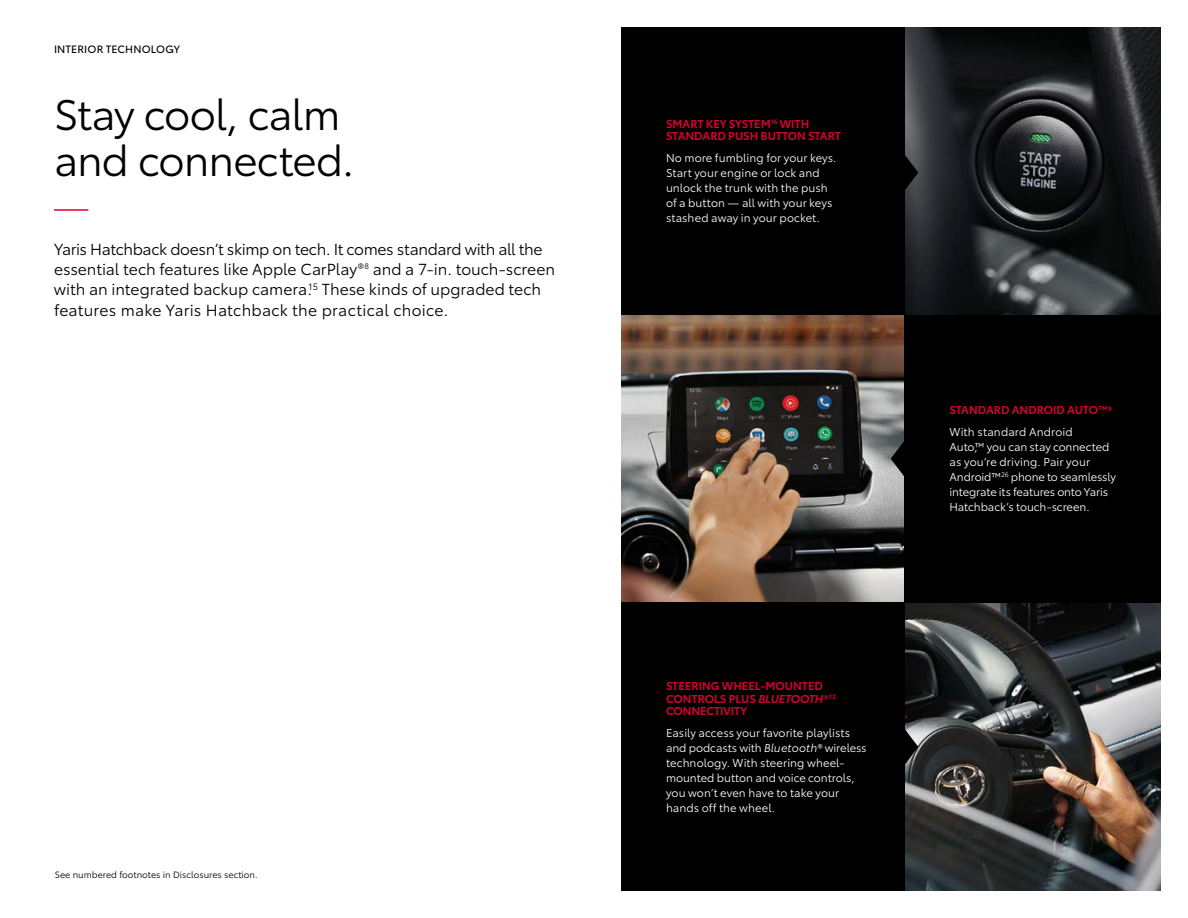
<style>
.page{position:relative;width:1188px;height:918px;background:#fff}
.page>*{position:absolute;margin:0;border:0;box-sizing:border-box;transform-origin:0 0}
.t1{font:42px/46.5px "Toyota Type";letter-spacing:-.025em;color:#000}
.t2{font:15.75px/20.2px "Toyota Type";letter-spacing:-.005em;color:#000}
.t3{font:11.25px/15px "Toyota Type";color:#fff}
.t4{font:600 11.25px/12.8px "Toyota Type";letter-spacing:-.005em;color:#dc002e}
.t5{font:10.5px "Toyota Type";letter-spacing:.015em;color:#000}
.t6{font:9px "Toyota Type";color:#000}
.s1{font-size:13.5px}
.s2{font-style:italic}
.s3{font-weight:400;color:#fff}
</style>
<div class="page">
<img style="left:904px;top:603px;width:257px;height:288px">
<img style="left:621px;top:315px;width:283px;height:288px">
<img style="left:904px;top:27px;width:257px;height:288px">
<svg style="left:905px;top:729px;width:13px;height:36px"></svg>
<svg style="left:905px;top:154px;width:13px;height:37px"></svg>
<svg style="left:891px;top:441px;width:13px;height:36px"></svg>
<div style="left:904px;top:315px;width:257px;height:288px;background:#000"></div>
<div style="left:621px;top:603px;width:283px;height:288px;background:#000"></div>
<div style="left:621px;top:27px;width:283px;height:288px;background:#000"></div>
<hr style="left:54px;top:209px;width:34px;height:2px;background:#dc002e">
<p class="t5" style="left:54px;top:41px;width:128px">INTERIOR TECHNOLOGY</p>
<h1 class="t1" style="left:54px;top:88px;width:302px">Stay cool, calm and connected.</h1>
<p class="t2" style="left:54px;top:238px;width:503px">Yaris Hatchback doesn’t skimp on tech. It comes standard with all the essential tech features like Apple CarPlay<span class="s1">®</span><sup>8</sup> and a 7-in. touch-screen with an integrated backup camera.<sup>15</sup> These kinds of upgraded tech features make Yaris Hatchback the practical choice.</p>
<p class="t6" style="left:55px;top:868px;width:204px">See numbered footnotes in Disclosures section.</p>
<p class="t4" style="left:666px;top:116px;width:176px">SMART KEY SYSTEM<sup>16</sup> WITH<br>STANDARD PUSH BUTTON START</p>
<p class="t3" style="left:666px;top:150px;width:172px">No more fumbling for your keys.<br>Start your engine or lock and unlock the trunk with the push of a button — all with your keys stashed away in your pocket.</p>
<p class="t4" style="left:666px;top:678px;width:171px">STEERING WHEEL-MOUNTED<br>CONTROLS PLUS <span class="s2">BLUETOOTH®</span> <sup>13<br></sup>CONNECTIVITY</p>
<p class="t3" style="left:666px;top:725px;width:202px">Easily access your favorite playlists and podcasts with <span class="s2">Bluetooth®</span> wireless technology. With steering wheel&shy;mounted button and voice controls, you won’t even have to take your hands off the wheel.</p>
<p class="t4" style="left:950px;top:399px;width:164px;line-height:21.8px">STANDARD ANDROID AUTO™<sup>9<br></sup><span class="s3">With standard Android</span></p>
<p class="t3" style="left:950px;top:439px;width:168px">Auto,™ you can stay connected as you’re driving. Pair your<br>Android™<sup>26</sup> phone to seamlessly integrate its features onto Yaris<br>Hatchback’s touch-screen.</p>
</div>
